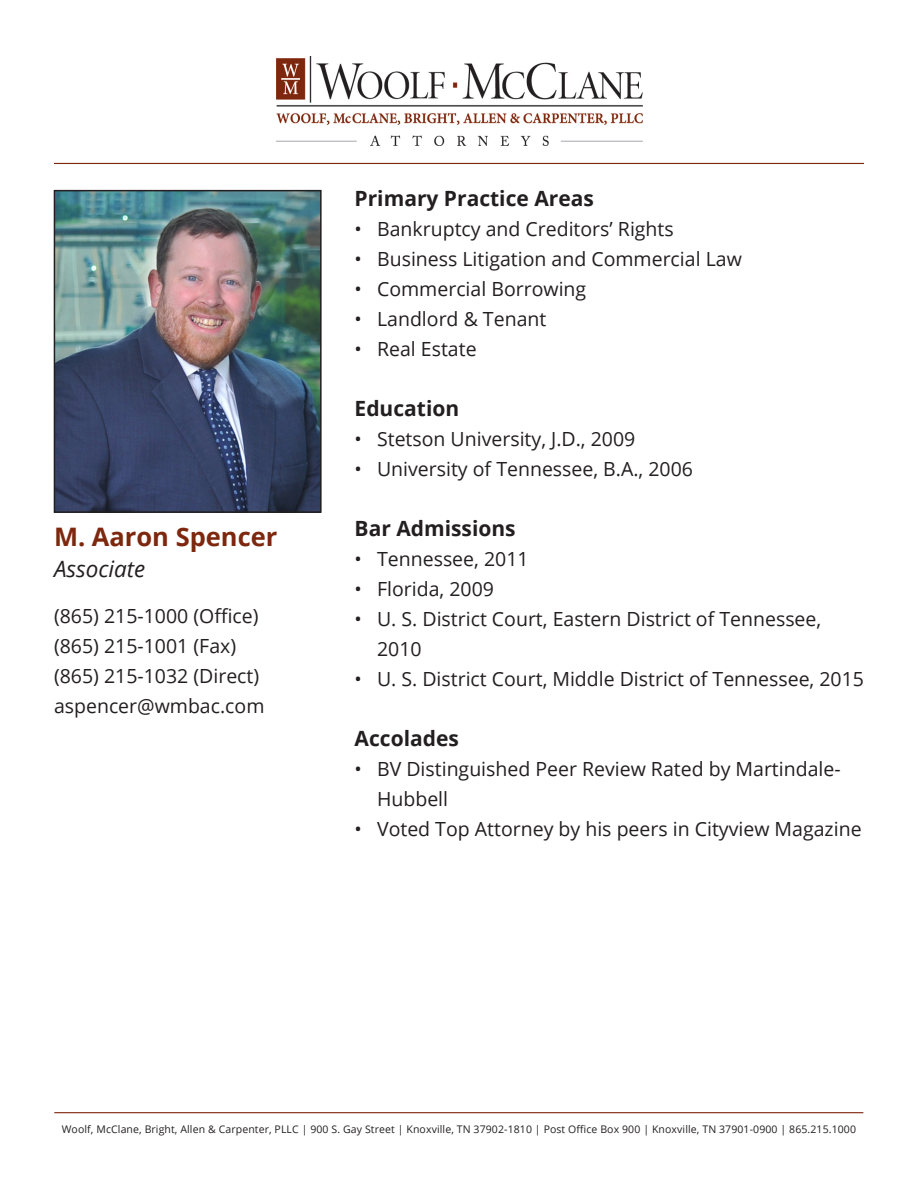
<style>
.page{position:relative;width:918px;height:1188px;background:#fff}
.page>*{position:absolute;margin:0;border:0;box-sizing:border-box;transform-origin:0 0}
.Name{font:700 25.5px "Open Sans";color:#7e270f}
.member{font:italic 22.5px "Open Sans";color:#231f20}
.heads{font:700 21px "Open Sans";color:#231f20}
.phone{font:19.5px/30px "Open Sans";color:#231f20}
.t1{font:10.5px "Open Sans";letter-spacing:.01em;color:#231f20}
</style>
<div class="page">
<img style="left:276px;top:57px;width:366px;height:88px">
<hr style="left:54px;top:163px;width:810px;height:1px;background:#7e270f">
<hr style="left:54px;top:1112px;width:809px;height:1px;background:#7e270f">
<img style="left:57px;top:193px;width:262px;height:317px">
<div style="left:54px;top:190px;width:268px;height:323px;border:2px solid #231f20"></div>
<p class="Name" style="left:54px;top:519px;width:225px">M. Aaron Spencer</p>
<p class="member" style="left:54px;top:553px;width:93px">Associate</p>
<p class="phone" style="left:54px;top:600px;width:206px">(865) 215-1000 (Office)</p>
<p class="phone" style="left:54px;top:630px;width:184px">(865) 215-1001 (Fax)</p>
<p class="phone" style="left:54px;top:660px;width:207px">(865) 215-1032 (Direct)</p>
<p class="phone" style="left:54px;top:690px;width:212px">aspencer@wmbac.com</p>
<p class="heads" style="left:355px;top:184px;width:241px">Primary Practice Areas</p>
<p class="phone" style="left:355px;top:213px;width:321px">• Bankruptcy and Creditors’ Rights</p>
<p class="phone" style="left:355px;top:243px;width:389px">• Business Litigation and Commercial Law</p>
<p class="phone" style="left:355px;top:273px;width:233px">• Commercial Borrowing</p>
<p class="phone" style="left:355px;top:303px;width:193px">• Landlord &amp; Tenant</p>
<p class="phone" style="left:355px;top:333px;width:124px">• Real Estate</p>
<p class="heads" style="left:355px;top:394px;width:106px">Education</p>
<p class="phone" style="left:355px;top:423px;width:282px">• Stetson University, J.D., 2009</p>
<p class="phone" style="left:355px;top:453px;width:340px">• University of Tennessee, B.A., 2006</p>
<p class="heads" style="left:355px;top:514px;width:163px">Bar Admissions</p>
<p class="phone" style="left:355px;top:543px;width:176px">• Tennessee, 2011</p>
<p class="phone" style="left:355px;top:573px;width:141px">• Florida, 2009</p>
<p class="phone" style="left:377px;top:603px;width:446px;text-indent:-22px">• U. S. District Court, Eastern District of Tennessee,<br>2010</p>
<p class="phone" style="left:355px;top:663px;width:511px">• U. S. District Court, Middle District of Tennessee, 2015</p>
<p class="heads" style="left:355px;top:724px;width:106px">Accolades</p>
<p class="phone" style="left:377px;top:753px;width:465px;text-indent:-22px">• BV Distinguished Peer Review Rated by Martindale-<br>Hubbell</p>
<p class="phone" style="left:355px;top:813px;width:509px">• Voted Top Attorney by his peers in Cityview Magazine</p>
<p class="t1" style="left:62px;top:1122px;width:796px">Woolf, McClane, Bright, Allen &amp; Carpenter, PLLC | 900 S. Gay Street | Knoxville, TN 37902-1810 | Post Office Box 900 | Knoxville, TN 37901-0900 | 865.215.1000</p>
</div>
